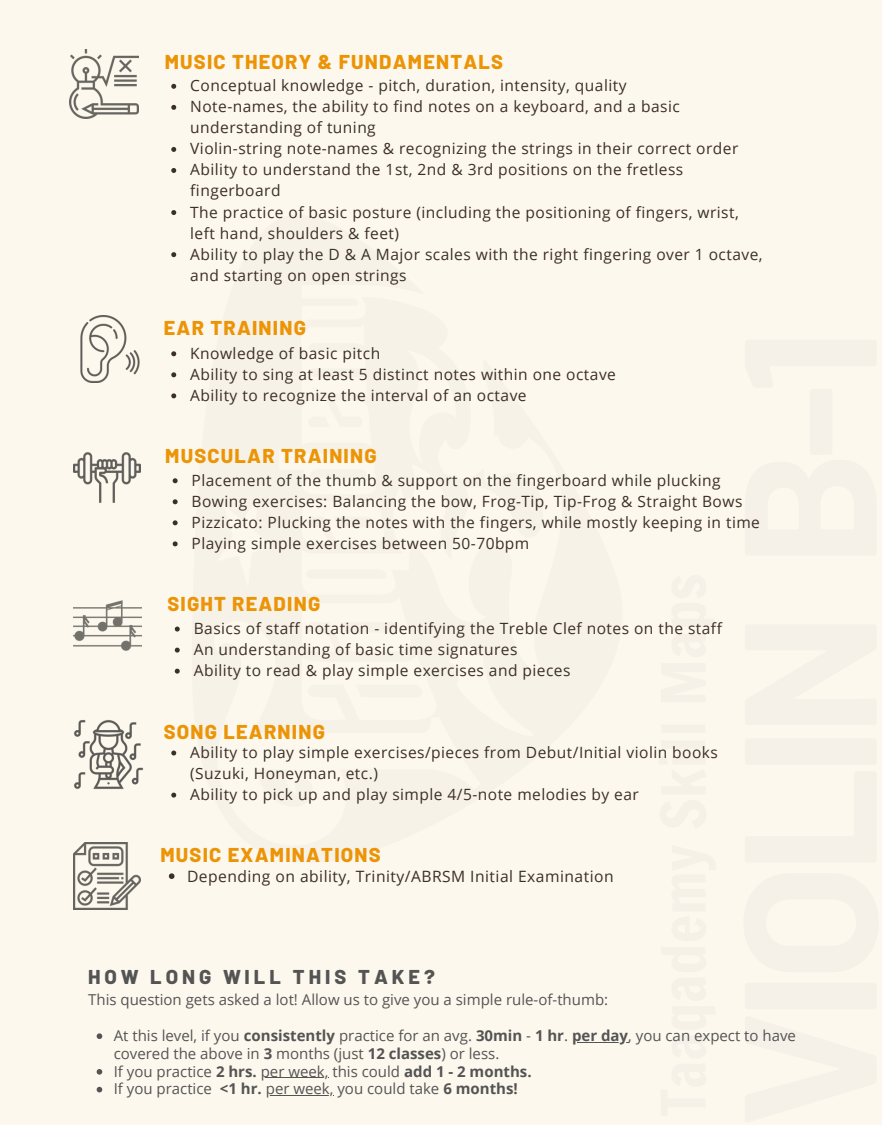
<style>
.page{position:relative;width:882px;height:1125px;background:#fff}
.page>*{position:absolute;margin:0;border:0;box-sizing:border-box;transform-origin:0 0}
.t1{font:800 20px "Barlow";letter-spacing:.06em;color:#ec9406}
.t2{font:800 20px "Barlow";letter-spacing:.2em;color:#545454}
.t3{font:15.62px "Open Sans";letter-spacing:.03em;color:#3c2f28}
.t4{font:15.5px/21px "Open Sans";letter-spacing:.03em;color:#3c2f28}
.t5{font:15px/17.8px "Open Sans";color:#545454}
.s1{font-weight:700}
</style>
<div class="page">
<div style="left:0;top:0;width:881px;height:1125px;background:#fcf8ed"></div>
<svg style="left:97px;top:1033px;width:5px;height:6px"></svg>
<hr style="left:572px;top:1042px;width:56px;height:1px;background:#545454">
<svg style="left:97px;top:1069px;width:5px;height:6px"></svg>
<hr style="left:261px;top:1077px;width:67px;height:1px;background:#545454">
<svg style="left:97px;top:1087px;width:5px;height:5px"></svg>
<hr style="left:266px;top:1095px;width:67px;height:1px;background:#545454">
<img style="left:69px;top:49px;width:70px;height:70px">
<svg style="left:171px;top:84px;width:5px;height:5px"></svg>
<svg style="left:171px;top:105px;width:5px;height:5px"></svg>
<svg style="left:171px;top:147px;width:5px;height:5px"></svg>
<svg style="left:171px;top:168px;width:5px;height:5px"></svg>
<svg style="left:171px;top:210px;width:5px;height:5px"></svg>
<svg style="left:171px;top:252px;width:5px;height:5px"></svg>
<img style="left:80px;top:315px;width:60px;height:68px">
<svg style="left:171px;top:351px;width:5px;height:5px"></svg>
<svg style="left:171px;top:372px;width:5px;height:5px"></svg>
<svg style="left:171px;top:393px;width:5px;height:5px"></svg>
<img style="left:73px;top:452px;width:67px;height:51px">
<svg style="left:173px;top:478px;width:4px;height:5px"></svg>
<svg style="left:173px;top:499px;width:4px;height:5px"></svg>
<svg style="left:173px;top:520px;width:4px;height:5px"></svg>
<svg style="left:173px;top:541px;width:4px;height:5px"></svg>
<img style="left:73px;top:600px;width:68px;height:51px">
<svg style="left:175px;top:627px;width:5px;height:5px"></svg>
<svg style="left:175px;top:648px;width:5px;height:5px"></svg>
<svg style="left:175px;top:669px;width:5px;height:5px"></svg>
<img style="left:74px;top:720px;width:69px;height:69px">
<svg style="left:171px;top:751px;width:5px;height:5px"></svg>
<svg style="left:171px;top:793px;width:5px;height:5px"></svg>
<img style="left:73px;top:842px;width:67px;height:68px">
<svg style="left:169px;top:873px;width:5px;height:6px"></svg>
<p class="t1" style="left:165px;top:49px;width:340px">MUSIC THEORY &amp; FUNDAMENTALS</p>
<p class="t4" style="left:190px;top:75px;width:437px">Conceptual knowledge - pitch, duration, intensity, quality</p>
<p class="t4" style="left:190px;top:96px;width:491px">Note-names, the ability to find notes on a keyboard, and a basic understanding of tuning</p>
<p class="t4" style="left:190px;top:138px;width:549px">Violin-string note-names &amp; recognizing the strings in their correct order</p>
<p class="t4" style="left:190px;top:159px;width:494px">Ability to understand the 1st, 2nd &amp; 3rd positions on the fretless fingerboard</p>
<p class="t4" style="left:190px;top:201px;width:550px">The practice of basic posture (including the positioning of fingers, wrist, left hand, shoulders &amp; feet)</p>
<p class="t4" style="left:190px;top:243px;width:573px">Ability to play the D &amp; A Major scales with the right fingering over 1 octave, and starting on open strings</p>
<p class="t1" style="left:164px;top:315px;width:143px">EAR TRAINING</p>
<p class="t4" style="left:190px;top:342px;width:191px">Knowledge of basic pitch</p>
<p class="t4" style="left:190px;top:363px;width:427px">Ability to sing at least 5 distinct notes within one octave</p>
<p class="t4" style="left:190px;top:384px;width:338px">Ability to recognize the interval of an octave</p>
<p class="t1" style="left:165px;top:443px;width:213px">MUSCULAR TRAINING</p>
<p class="t4" style="left:191px;top:469px;width:530px">Placement of the thumb &amp; support on the fingerboard while plucking</p>
<p class="t4" style="left:191px;top:490px;width:552px">Bowing exercises: Balancing the bow, Frog-Tip, Tip-Frog &amp; Straight Bows</p>
<p class="t4" style="left:191px;top:511px;width:569px">Pizzicato: Plucking the notes with the fingers, while mostly keeping in time</p>
<p class="t4" style="left:191px;top:532px;width:339px">Playing simple exercises between 50-70bpm</p>
<p class="t1" style="left:167px;top:591px;width:154px">SIGHT READING</p>
<p class="t4" style="left:194px;top:618px;width:529px">Basics of staff notation - identifying the Treble Clef notes on the staff</p>
<p class="t4" style="left:194px;top:639px;width:325px">An understanding of basic time signatures</p>
<p class="t4" style="left:194px;top:660px;width:378px">Ability to read &amp; play simple exercises and pieces</p>
<p class="t1" style="left:164px;top:719px;width:162px">SONG LEARNING</p>
<p class="t4" style="left:190px;top:741px;width:529px">Ability to play simple exercises/pieces from Debut/Initial violin books (Suzuki, Honeyman, etc.)</p>
<p class="t4" style="left:190px;top:784px;width:450px">Ability to pick up and play simple 4/5-note melodies by ear</p>
<p class="t1" style="left:160px;top:842px;width:222px">MUSIC EXAMINATIONS</p>
<p class="t3" style="left:187px;top:865px;width:428px">Depending on ability, Trinity/ABRSM Initial Examination</p>
<p class="t2" style="left:88px;top:964px;width:348px">HOW LONG WILL THIS TAKE?</p>
<p class="t5" style="left:88px;top:991px;width:521px">This question gets asked a lot! Allow us to give you a simple rule-of-thumb:</p>
<p class="t5" style="left:114px;top:1026px;width:683px">At this level, if you <span class="s1">consistently</span> practice for an avg. <span class="s1">30min</span> - <span class="s1">1 hr</span>. <span class="s1">per day</span>, you can expect to have covered the above in <span class="s1">3</span> months (just <span class="s1">12 classes</span>) or less.</p>
<p class="t5" style="left:114px;top:1062px;width:419px">If you practice <span class="s1">2 hrs.</span> per week, this could <span class="s1">add 1 - 2 months.</span></p>
<p class="t5" style="left:114px;top:1080px;width:405px">If you practice <span class="s1">&lt;1 hr.</span> per week, you could take <span class="s1">6 months!</span></p>
</div>
